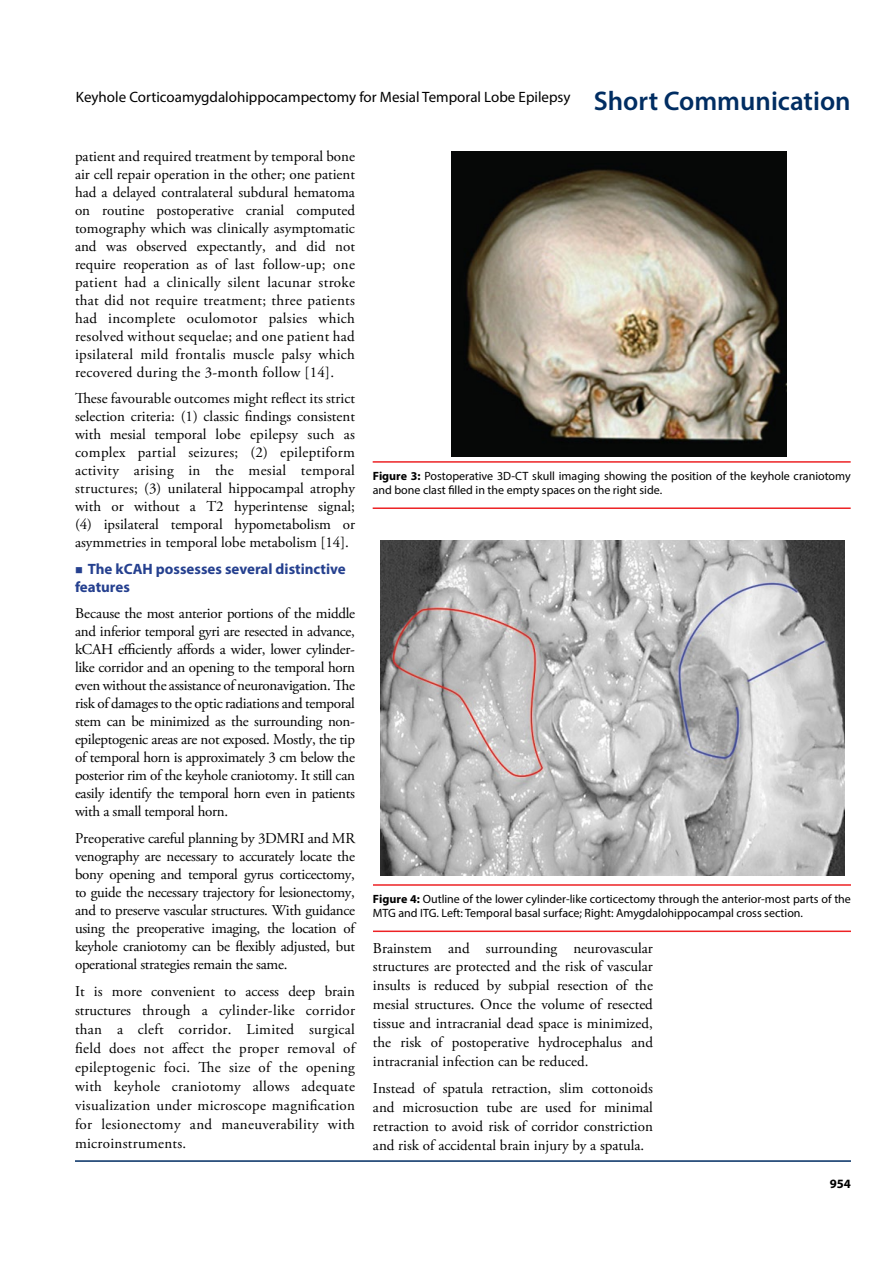
<style>
.page{position:relative;width:893px;height:1263px;background:#fff}
.page>*{position:absolute;margin:0;border:0;box-sizing:border-box;transform-origin:0 0}
.t1{font:600 27px "Myriad Pro";color:#002d62}
.t2{font:15px/18px "Adobe Garamond Pro";color:#000;text-align:justify}
.t3{font:15px "Myriad Pro";color:#000}
.t4{font:700 15px/18px "Myriad Pro";color:#25408f}
.t5{font:700 12.75px "Myriad Pro";color:#000}
.t6{font:12px/14.4px "Myriad Pro";color:#000}
.s1{font-weight:700}
</style>
<div class="page">
<hr style="left:75px;top:1160px;width:776px;height:2px;background:#002d62">
<img style="left:451px;top:151px;width:336px;height:306px">
<hr style="left:373px;top:461px;width:478px;height:2px;background:#ed2124">
<hr style="left:373px;top:507px;width:478px;height:2px;background:#ed2124">
<img style="left:381px;top:540px;width:463px;height:335px">
<hr style="left:373px;top:884px;width:478px;height:2px;background:#ed2124">
<hr style="left:373px;top:930px;width:478px;height:2px;background:#ed2124">
<p class="t3" style="left:76px;top:88px;width:496px">Keyhole Corticoamygdalohippocampectomy for Mesial Temporal Lobe Epilepsy</p>
<h1 class="t1" style="left:594px;top:84px;width:258px">Short Communication</h1>
<p class="t2" style="left:75px;top:148px;width:281px">patient and required treatment by temporal bone air cell repair operation in the other; one patient had a delayed contralateral subdural hematoma on routine postoperative cranial computed tomography which was clinically asymptomatic and was observed expectantly, and did not require reoperation as of last follow-up; one patient had a clinically silent lacunar stroke that did not require treatment; three patients had incomplete oculomotor palsies which resolved without sequelae; and one patient had ipsilateral mild frontalis muscle palsy which recovered during the 3-month follow [14].</p>
<p class="t2" style="left:75px;top:390px;width:281px">These favourable outcomes might reflect its strict selection criteria: (1) classic findings consistent with mesial temporal lobe epilepsy such as complex partial seizures; (2) epileptiform activity arising in the mesial temporal structures; (3) unilateral hippocampal atrophy with or without a T2 hyperintense signal; (4) ipsilateral temporal hypometabolism or asymmetries in temporal lobe metabolism [14].</p>
<p class="t4" style="left:75px;top:559px;width:272px;text-indent:13px">The kCAH possesses several distinctive features</p>
<p class="t2" style="left:75px;top:605px;width:281px">Because the most anterior portions of the middle and inferior temporal gyri are resected in advance, kCAH efficiently affords a wider, lower cylinder&shy;like corridor and an opening to the temporal horn even without the assistance of neuronavigation. The risk of damages to the optic radiations and temporal stem can be minimized as the surrounding non&shy;epileptogenic areas are not exposed. Mostly, the tip of temporal horn is approximately 3 cm below the posterior rim of the keyhole craniotomy. It still can easily identify the temporal horn even in patients with a small temporal horn.</p>
<p class="t2" style="left:75px;top:830px;width:281px">Preoperative careful planning by 3DMRI and MR venography are necessary to accurately locate the bony opening and temporal gyrus corticectomy, to guide the necessary trajectory for lesionectomy, and to preserve vascular structures. With guidance using the preoperative imaging, the location of keyhole craniotomy can be flexibly adjusted, but operational strategies remain the same.</p>
<p class="t2" style="left:75px;top:983px;width:281px;line-height:18.9px">It is more convenient to access deep brain structures through a cylinder-like corridor than a cleft corridor. Limited surgical field does not affect the proper removal of epileptogenic foci. The size of the opening with keyhole craniotomy allows adequate visualization under microscope magnification for lesionectomy and maneuverability with microinstruments.</p>
<p class="t6" style="left:373px;top:468px;width:479px"><span class="s1">Figure 3:</span> Postoperative 3D-CT skull imaging showing the position of the keyhole craniotomy and bone clast filled in the empty spaces on the right side.</p>
<p class="t6" style="left:373px;top:891px;width:479px"><span class="s1">Figure 4:</span> Outline of the lower cylinder-like corticectomy through the anterior-most parts of the<br>MTG and ITG. Left: Temporal basal surface; Right: Amygdalohippocampal cross section.</p>
<p class="t2" style="left:373px;top:939px;width:281px;line-height:18.9px">Brainstem and surrounding neurovascular structures are protected and the risk of vascular insults is reduced by subpial resection of the mesial structures. Once the volume of resected tissue and intracranial dead space is minimized, the risk of postoperative hydrocephalus and intracranial infection can be reduced.</p>
<p class="t2" style="left:373px;top:1080px;width:281px;line-height:18.9px">Instead of spatula retraction, slim cottonoids and microsuction tube are used for minimal retraction to avoid risk of corridor constriction and risk of accidental brain injury by a spatula.</p>
<p class="t5" style="left:830px;top:1176px;width:23px">954</p>
</div>
